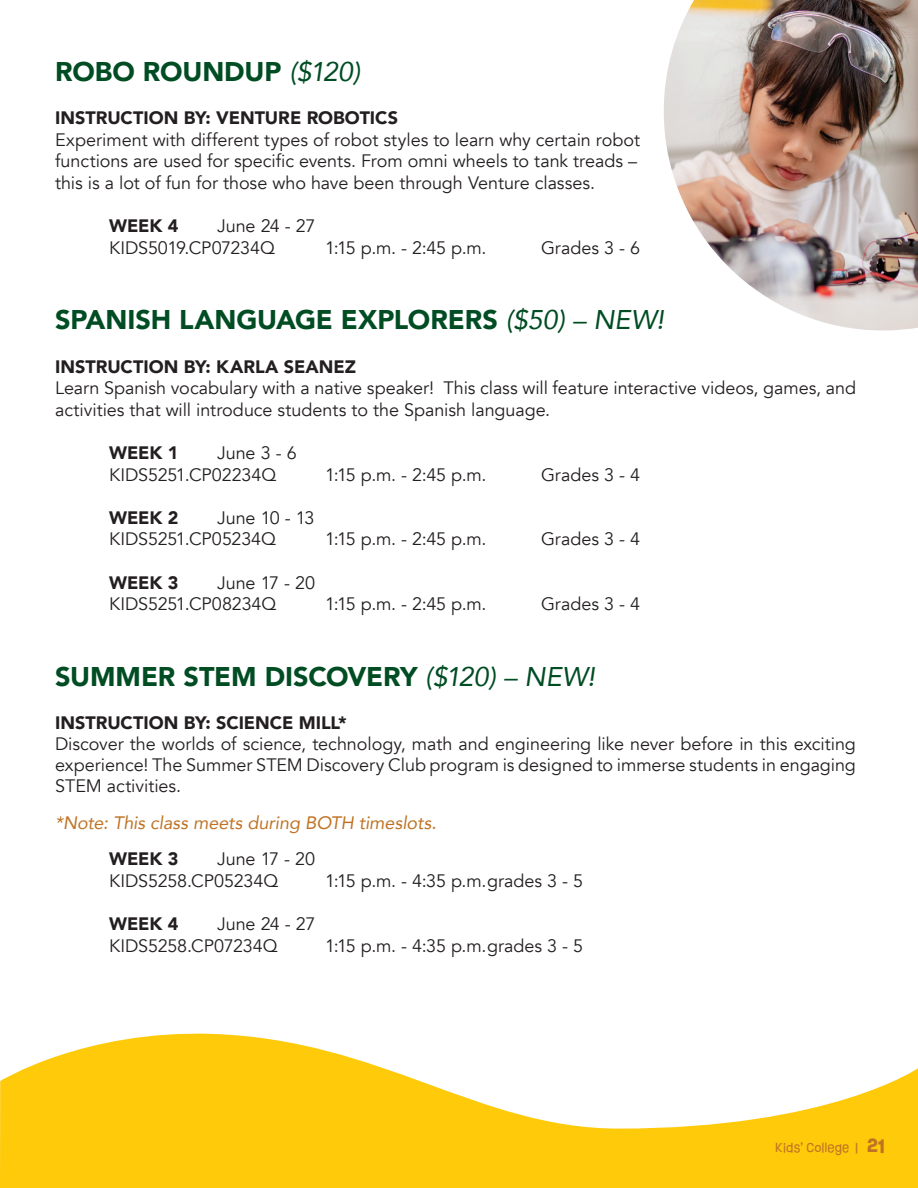
<style>
.page{position:relative;width:918px;height:1188px;background:#fff}
.page>*{position:absolute;margin:0;border:0;box-sizing:border-box;transform-origin:0 0}
.t1{font:900 27px "Avenir";letter-spacing:-.005em;color:#004c23}
.t2{font:18px/21.6px "Avenir";letter-spacing:-.005em;color:#231f20}
.t3{font:900 18px "Avenir";letter-spacing:-.005em;color:#231f20}
.t4{font:italic 18px "Avenir";color:#bf7223}
.t5{font:12px "Ruddy";color:#bf7223}
.s1{font-weight:400;font-style:italic}
.s2{font-weight:700;font-size:18px}
</style>
<div class="page">
<svg style="left:0;top:1033px;width:918px;height:155px;fill:#feca0a"></svg>
<img style="left:664px;top:0;width:254px;height:330px">
<p class="t1" style="left:55px;top:48px;width:307px">ROBO ROUNDUP <span class="s1">($120)</span></p>
<p class="t3" style="left:55px;top:103px;width:345px">INSTRUCTION BY: VENTURE ROBOTICS</p>
<p class="t2" style="left:55px;top:129px;width:587px">Experiment with different types of robot styles to learn why certain robot functions are used for specific events. From omni wheels to tank treads – this is a lot of fun for those who have been through Venture classes.</p>
<p class="t3" style="left:109px;top:211px;width:71px">WEEK 4</p>
<p class="t2" style="left:217px;top:216px;width:100px">June 24 - 27</p>
<p class="t2" style="left:109px;top:237px;width:168px">KIDS5019.CP07234Q</p>
<p class="t2" style="left:325px;top:237px;width:163px">1:15 p.m. - 2:45 p.m.</p>
<p class="t2" style="left:541px;top:237px;width:101px">Grades 3 - 6</p>
<p class="t1" style="left:55px;top:297px;width:610px">SPANISH LANGUAGE EXPLORERS <span class="s1">($50) – NEW!</span></p>
<p class="t3" style="left:55px;top:351px;width:303px">INSTRUCTION BY: KARLA SEANEZ</p>
<p class="t2" style="left:55px;top:378px;width:803px">Learn Spanish vocabulary with a native speaker! This class will feature interactive videos, games, and activities that will introduce students to the Spanish language.</p>
<p class="t3" style="left:109px;top:437px;width:71px">WEEK 1</p>
<p class="t2" style="left:217px;top:442px;width:81px">June 3 - 6</p>
<p class="t2" style="left:109px;top:464px;width:169px">KIDS5251.CP02234Q</p>
<p class="t2" style="left:325px;top:464px;width:163px">1:15 p.m. - 2:45 p.m.</p>
<p class="t2" style="left:541px;top:464px;width:101px">Grades 3 - 4</p>
<p class="t3" style="left:109px;top:502px;width:71px">WEEK 2</p>
<p class="t2" style="left:217px;top:507px;width:99px">June 10 - 13</p>
<p class="t2" style="left:109px;top:529px;width:169px">KIDS5251.CP05234Q</p>
<p class="t2" style="left:325px;top:529px;width:163px">1:15 p.m. - 2:45 p.m.</p>
<p class="t2" style="left:541px;top:529px;width:101px">Grades 3 - 4</p>
<p class="t3" style="left:109px;top:567px;width:71px">WEEK 3</p>
<p class="t2" style="left:217px;top:572px;width:99px">June 17 - 20</p>
<p class="t2" style="left:109px;top:594px;width:169px">KIDS5251.CP08234Q</p>
<p class="t2" style="left:325px;top:594px;width:163px">1:15 p.m. - 2:45 p.m.</p>
<p class="t2" style="left:541px;top:594px;width:101px">Grades 3 - 4</p>
<p class="t1" style="left:55px;top:653px;width:542px">SUMMER STEM DISCOVERY <span class="s1">($120) – NEW!</span></p>
<p class="t3" style="left:55px;top:707px;width:293px">INSTRUCTION BY: SCIENCE MILL*</p>
<p class="t2" style="left:55px;top:734px;width:802px;line-height:21px;text-align:justify">Discover the worlds of science, technology, math and engineering like never before in this exciting experience! The Summer STEM Discovery Club program is designed to immerse students in engaging STEM activities.</p>
<p class="t4" style="left:55px;top:811px;width:383px">*Note: This class meets during BOTH timeslots.</p>
<p class="t3" style="left:109px;top:844px;width:71px">WEEK 3</p>
<p class="t2" style="left:217px;top:849px;width:99px">June 17 - 20</p>
<p class="t2" style="left:109px;top:870px;width:171px">KIDS5258.CP05234Q</p>
<p class="t2" style="left:325px;top:870px;width:260px">1:15 p.m. - 4:35 p.m.grades 3 - 5</p>
<p class="t3" style="left:109px;top:908px;width:71px">WEEK 4</p>
<p class="t2" style="left:217px;top:913px;width:100px">June 24 - 27</p>
<p class="t2" style="left:109px;top:935px;width:170px">KIDS5258.CP07234Q</p>
<p class="t2" style="left:325px;top:935px;width:260px">1:15 p.m. - 4:35 p.m.grades 3 - 5</p>
<p class="t5" style="left:775px;top:1139px;width:111px">KIDS’ COLLEGE | <span class="s2">21</span></p>
</div>
